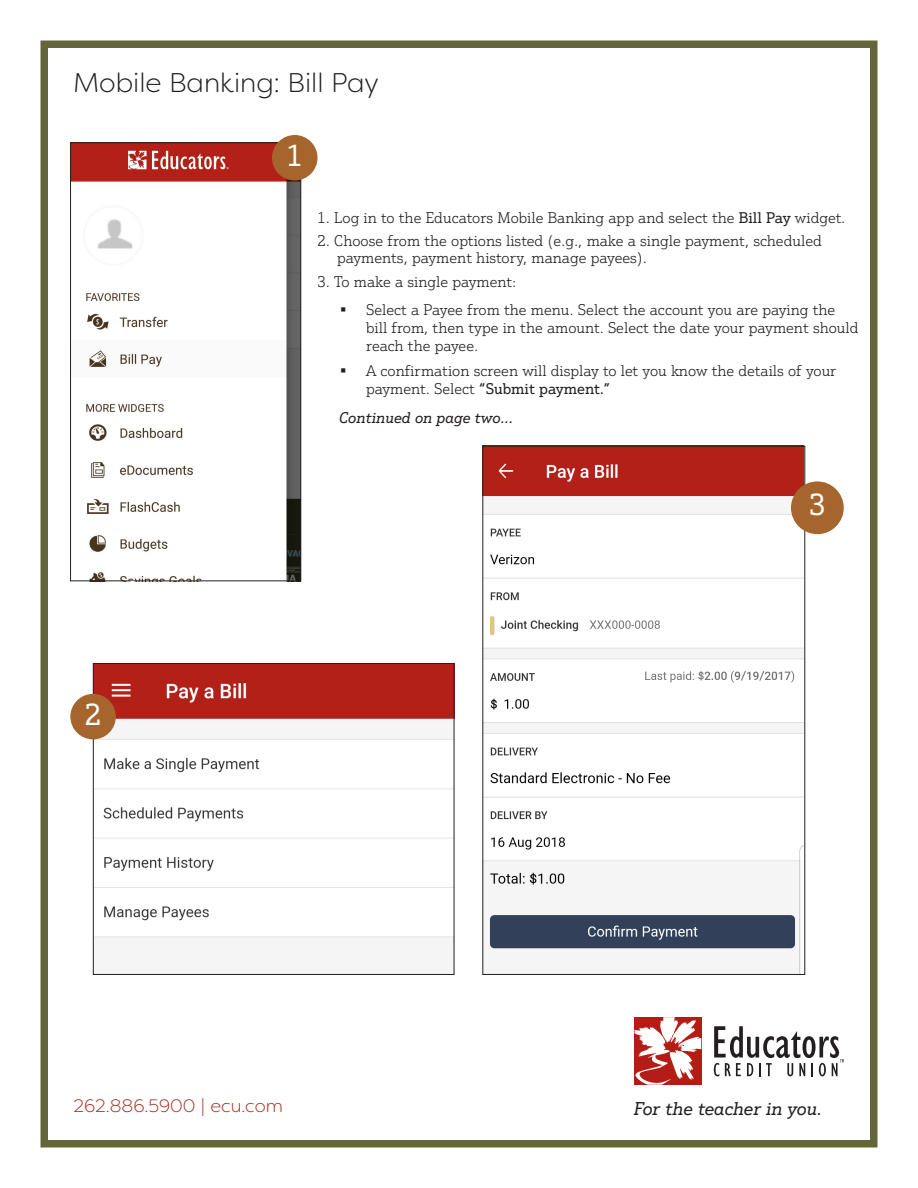
<style>
.page{position:relative;width:918px;height:1188px;background:#fff}
.page>*{position:absolute;margin:0;border:0;box-sizing:border-box;transform-origin:0 0}
.t1{font:29.55px "Justus Pro";color:#fff}
.t2{font:300 27px "Filson Soft";color:#231f20}
.t3{font:300 18px "Filson Soft";color:#a33123}
.t4{font:italic 18px "Justus Pro";color:#231f20}
.t5{font:300 15px/18px "Justus Pro";color:#231f20}
.t6{font:italic 15px "Justus Pro";color:#231f20}
.s1{font-weight:400}
</style>
<div class="page">
<div style="left:40px;top:40px;width:838px;height:1108px;border:8px solid #636638"></div>
<svg style="left:634px;top:1017px;width:68px;height:68px"></svg>
<svg style="left:714px;top:1026px;width:130px;height:50px"></svg>
<img style="left:72px;top:145px;width:227px;height:434px">
<div style="left:70px;top:143px;width:231px;height:438px;border:1px solid #231f20"></div>
<div style="left:272px;top:135px;width:46px;height:46px;background:#a5652d;border-radius:50%"></div>
<img style="left:485px;top:448px;width:318px;height:525px">
<div style="left:791px;top:481px;width:53px;height:53px;background:#a5652d;border-radius:50%"></div>
<img style="left:95px;top:665px;width:357px;height:273px">
<div style="left:93px;top:663px;width:361px;height:312px;border:1px solid #231f20"></div>
<div style="left:70px;top:694px;width:46px;height:45px;background:#a5652d;border-radius:50%"></div>
<p class="t2" style="left:73px;top:66px;width:307px">Mobile Banking: Bill Pay</p>
<p class="t1" style="left:85px;top:696px;width:18px">2</p>
<p class="t1" style="left:286px;top:137px;width:18px">1</p>
<p class="t5" style="left:318px;top:208px;width:529px">1. Log in to the Educators Mobile Banking app and select the <span class="s1">Bill Pay</span> widget.</p>
<p class="t5" style="left:337px;top:232px;width:486px;line-height:16.8px;text-indent:-20px">2. Choose from the options listed (e.g., make a single payment, scheduled payments, payment history, manage payees).</p>
<p class="t5" style="left:318px;top:272px;width:200px">3. To make a single payment:</p>
<p class="t5" style="left:366px;top:300px;width:494px;text-indent:-27px">• Select a Payee from the menu. Select the account you are paying the bill from, then type in the amount. Select the date your payment should reach the payee.</p>
<p class="t5" style="left:366px;top:361px;width:472px;text-indent:-27px">• A confirmation screen will display to let you know the details of your payment. Select <span class="s1">“Submit payment.”</span></p>
<p class="t6" style="left:339px;top:409px;width:176px">Continued on page two...</p>
<p class="t1" style="left:809px;top:486px;width:18px">3</p>
<p class="t3" style="left:73px;top:1095px;width:211px">262.886.5900 | ecu.com</p>
<p class="t4" style="left:634px;top:1097px;width:190px">For the teacher in you.</p>
</div>
